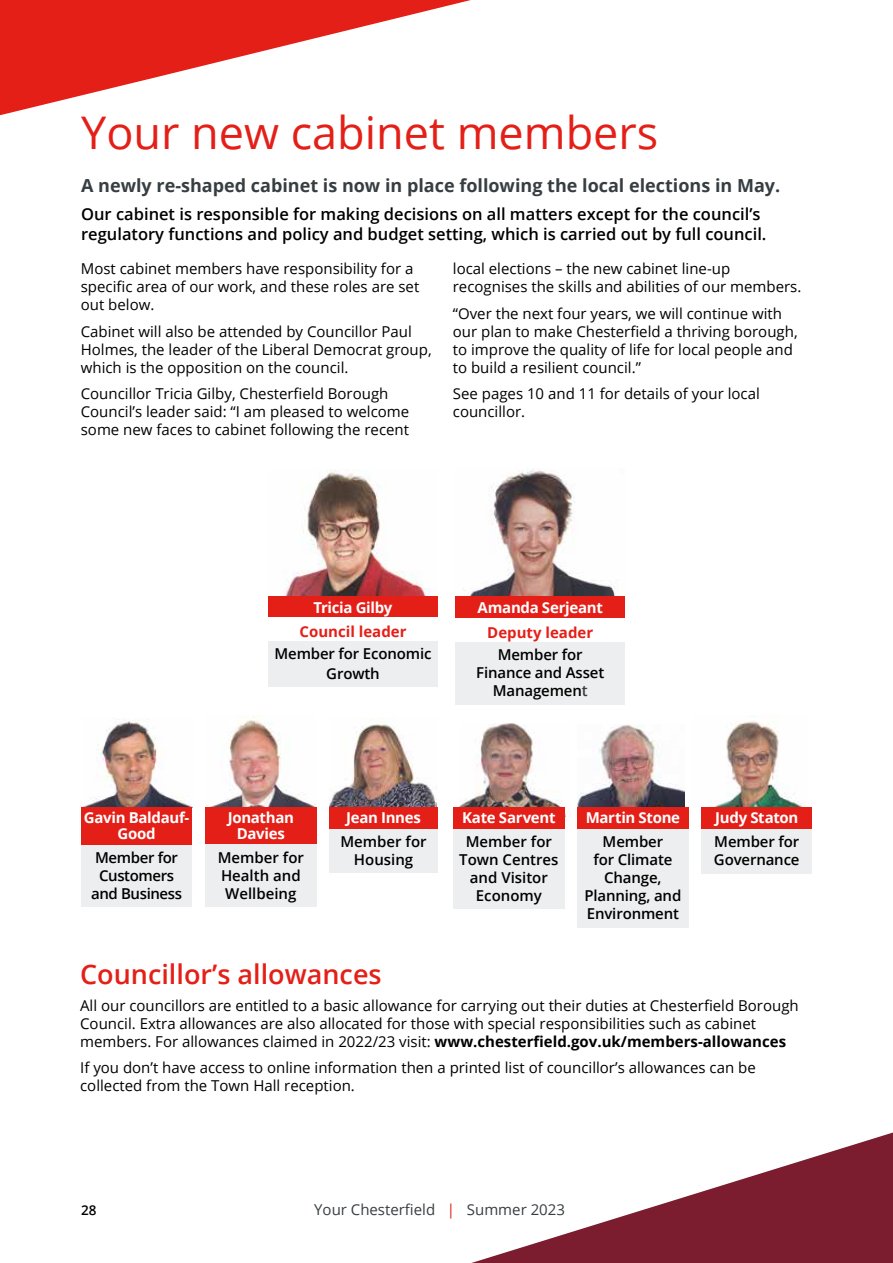
<style>
.page{position:relative;width:893px;height:1263px;background:#fff}
.page>*{position:absolute;margin:0;border:0;box-sizing:border-box;transform-origin:0 0}
.BODY_open_10_2mm_space_after{font:45px "Open Sans";color:#e41f18}
.BODY_open_10_2mm_space_after-2{font:600 27px "Open Sans";color:#e41f18}
.BODY_open_10_2mm_space_after-3{font:700 18px "Open Sans";color:#373e42}
.BODY_open_10_2mm_space_after-4{font:600 16.5px/19.8px "Open Sans";color:#000}
.BODY_open_10_2mm_space_after-5{font:15px/18px "Open Sans";color:#000}
.box_11_grey{font:600 15px/18px "Open Sans";letter-spacing:-.01em;color:#000;text-align:center}
.t1{font:700 15px/15.9px "Open Sans";letter-spacing:-.02em;color:#fff;text-align:center}
.t2{font:15px "Open Sans";color:#373e42}
.box_11_grey-2{font:700 15px "Open Sans";color:#e41f18}
.t3{font:600 13.5px "Open Sans";color:#000}
.s1{color:#373e42}
.s2{font-weight:700}
.s3{color:#e41f18}
</style>
<div class="page">
<svg style="left:0;top:0;width:471px;height:116px"></svg>
<svg style="left:471px;top:1132px;width:422px;height:131px"></svg>
<img style="left:285px;top:470px;width:144px;height:126px">
<img style="left:465px;top:469px;width:151px;height:127px">
<div style="left:268px;top:596px;width:170px;height:25px;background:#e41f18"></div>
<div style="left:268px;top:618px;width:170px;height:27px;background:#fff"></div>
<div style="left:268px;top:641px;width:170px;height:46px;background:#edeeef"></div>
<div style="left:456px;top:596px;width:169px;height:25px;background:#e41f18"></div>
<div style="left:456px;top:619px;width:169px;height:27px;background:#fff"></div>
<div style="left:456px;top:642px;width:169px;height:62px;background:#edeeef"></div>
<img style="left:459px;top:723px;width:107px;height:93px">
<img style="left:210px;top:720px;width:106px;height:87px">
<div style="left:205px;top:807px;width:111px;height:41px;background:#e41f18"></div>
<div style="left:205px;top:845px;width:111px;height:62px;background:#edeeef"></div>
<img style="left:329px;top:718px;width:108px;height:89px">
<img style="left:81px;top:718px;width:111px;height:89px">
<img style="left:713px;top:720px;width:92px;height:87px">
<img style="left:577px;top:725px;width:107px;height:82px">
<div style="left:453px;top:807px;width:111px;height:24px;background:#e41f18"></div>
<div style="left:453px;top:829px;width:111px;height:80px;background:#edeeef"></div>
<div style="left:81px;top:807px;width:111px;height:40px;background:#e41f18"></div>
<div style="left:81px;top:845px;width:111px;height:62px;background:#edeeef"></div>
<div style="left:329px;top:807px;width:109px;height:25px;background:#e41f18"></div>
<div style="left:329px;top:829px;width:109px;height:44px;background:#edeeef"></div>
<div style="left:701px;top:807px;width:111px;height:25px;background:#e41f18"></div>
<div style="left:701px;top:829px;width:111px;height:44px;background:#edeeef"></div>
<div style="left:577px;top:807px;width:111px;height:25px;background:#e41f18"></div>
<div style="left:577px;top:829px;width:111px;height:98px;background:#edeeef"></div>
<p class="BODY_open_10_2mm_space_after" style="left:81px;top:102px;width:579px">Your new cabinet members</p>
<p class="BODY_open_10_2mm_space_after-3" style="left:81px;top:173px;width:701px">A newly re-shaped cabinet is now in place following the local elections in May.</p>
<p class="BODY_open_10_2mm_space_after-4" style="left:81px;top:204px;width:687px">Our cabinet is responsible for making decisions on all matters except for the council’s regulatory functions and policy and budget setting, which is carried out by full council.</p>
<p class="BODY_open_10_2mm_space_after-5" style="left:81px;top:259px;width:340px">Most cabinet members have responsibility for a specific area of our work, and these roles are set out below.</p>
<p class="BODY_open_10_2mm_space_after-5" style="left:81px;top:322px;width:352px">Cabinet will also be attended by Councillor Paul<br>Holmes, the leader of the Liberal Democrat group, which is the opposition on the council.</p>
<p class="BODY_open_10_2mm_space_after-5" style="left:81px;top:384px;width:330px">Councillor Tricia Gilby, Chesterfield Borough<br>Council’s leader said: “I am pleased to welcome some new faces to cabinet following the recent</p>
<p class="BODY_open_10_2mm_space_after-5" style="left:453px;top:259px;width:350px">local elections – the new cabinet line-up recognises the skills and abilities of our members.</p>
<p class="BODY_open_10_2mm_space_after-5" style="left:453px;top:304px;width:346px">“Over the next four years, we will continue with our plan to make Chesterfield a thriving borough, to improve the quality of life for local people and to build a resilient council.”</p>
<p class="BODY_open_10_2mm_space_after-5" style="left:453px;top:384px;width:309px">See pages 10 and 11 for details of your local councillor.</p>
<p class="t1" style="left:314px;top:599px;width:80px">Tricia Gilby</p>
<p class="box_11_grey-2" style="left:299px;top:620px;width:108px">Council leader</p>
<p class="box_11_grey" style="left:274px;top:643px;width:159px;line-height:19.8px">Member for Economic<br>Growth</p>
<p class="t1" style="left:478px;top:599px;width:127px">Amanda Serjeant</p>
<p class="box_11_grey-2" style="left:487px;top:622px;width:107px">Deputy leader</p>
<p class="box_11_grey" style="left:476px;top:645px;width:130px">Member for<br>Finance and Asset<br>Managemen<span class="s1">t</span></p>
<p class="t1" style="left:84px;top:810px;width:107px">Gavin Baldauf-<br>Good</p>
<p class="box_11_grey" style="left:91px;top:848px;width:93px">Member for<br>Customers and Business</p>
<p class="t1" style="left:228px;top:810px;width:68px">Jonathan<br>Davies</p>
<p class="box_11_grey" style="left:218px;top:848px;width:88px;text-align:left">Member for<br>Health and<br>Wellbeing</p>
<p class="t1" style="left:346px;top:810px;width:76px">Jean Innes</p>
<p class="box_11_grey" style="left:340px;top:832px;width:88px">Member for<br>Housing</p>
<p class="t1" style="left:462px;top:810px;width:95px">Kate Sarvent</p>
<p class="box_11_grey" style="left:459px;top:832px;width:101px">Member for<br>Town Centres and Visitor<br>Economy</p>
<p class="t1" style="left:586px;top:810px;width:96px">Martin Stone</p>
<p class="box_11_grey" style="left:584px;top:832px;width:98px">Member<br>for Climate<br>Change,<br>Planning, and<br>Environment</p>
<p class="t1" style="left:715px;top:810px;width:85px">Judy Staton</p>
<p class="box_11_grey" style="left:714px;top:832px;width:87px;text-align:left">Member for<br>Governance</p>
<p class="BODY_open_10_2mm_space_after-2" style="left:80px;top:956px;width:303px">Councillor’s allowances</p>
<p class="BODY_open_10_2mm_space_after-5" style="left:80px;top:996px;width:720px">All our councillors are entitled to a basic allowance for carrying out their duties at Chesterfield Borough<br>Council. Extra allowances are also allocated for those with special responsibilities such as cabinet members. For allowances claimed in 2022/23 visit: <span class="s2">www.chesterfield.gov.uk/members-allowances</span></p>
<p class="BODY_open_10_2mm_space_after-5" style="left:80px;top:1058px;width:677px">If you don’t have access to online information then a printed list of councillor’s allowances can be collected from the Town Hall reception.</p>
<p class="t3" style="left:81px;top:1201px;width:17px">28</p>
<p class="t2" style="left:314px;top:1199px;width:252px">Your Chesterfield <span class="s3">|</span> Summer 2023</p>
</div>
